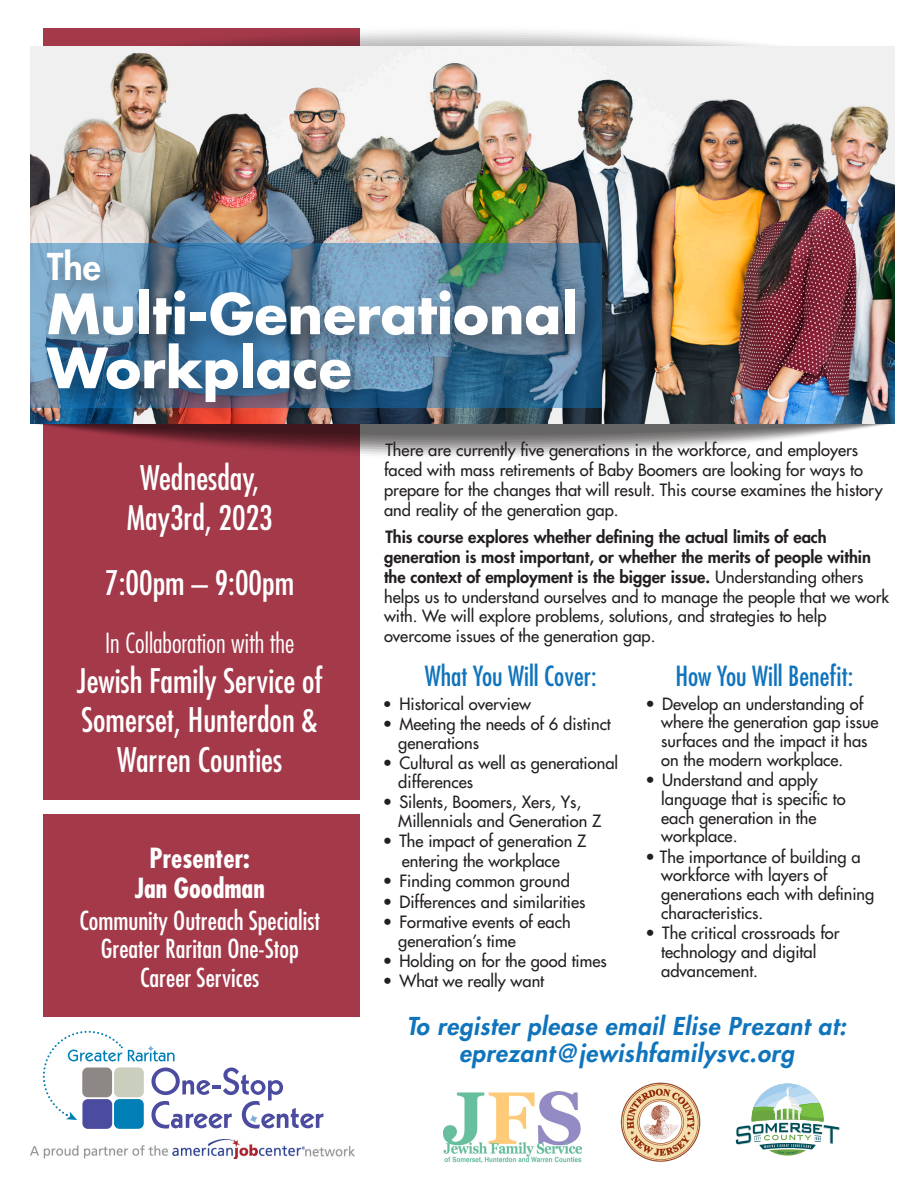
<style>
.page{position:relative;width:918px;height:1188px;background:#fff}
.page>*{position:absolute;margin:0;border:0;box-sizing:border-box;transform-origin:0 0}
.t1{font:700 54px/54px "Futura Std";color:#fff}
.t2{font:800 36px "Futura Std";color:#fff}
.t3{font:condensed 33px/39.6px "Futura Std";color:#fff;text-align:center}
.t4{font:condensed 27px "Futura Std";color:#1074bc}
.t5{font:300 condensed 27px "Futura Std";color:#fff}
.t6{font:700 condensed 27px/30px "Futura Std";color:#fff;text-align:center}
.t7{font:condensed 25.5px/28.5px "Futura Std";color:#fff;text-align:center}
.t8{font:italic 800 24px/27px "Futura Std";letter-spacing:.025em;color:#1074bc;text-align:center}
.t9{font:500 16.5px/18.8px "Futura Std";color:#231f20}
.s1{font-weight:800}
.s2{font-size:15.75px}
</style>
<div class="page">
<div style="left:44px;top:815px;width:316px;height:202px;background:#a4394a"></div>
<div style="left:44px;top:28px;width:316px;height:771px;background:#a4394a"></div>
<svg style="left:43px;top:424px;width:845px;height:39px"></svg>
<svg style="left:36px;top:28px;width:858px;height:19px"></svg>
<img style="left:30px;top:47px;width:864px;height:377px">
<img style="left:34px;top:237px;width:595px;height:201px">
<svg style="left:735px;top:1083px;width:105px;height:73px"></svg>
<svg style="left:42px;top:1030px;width:281px;height:99px"></svg>
<img style="left:30px;top:1140px;width:324px;height:19px">
<img style="left:620px;top:1082px;width:81px;height:80px">
<img style="left:444px;top:1092px;width:137px;height:70px">
<h2 class="t2" style="left:47px;top:244px;width:55px">The</h2>
<h1 class="t1" style="left:47px;top:286px;width:532px">Multi-Generational<br>Workplace</h1>
<h3 class="t3" style="left:127px;top:458px;width:148px">Wednesday,<br>May3rd, 2023</h3>
<h3 class="t3" style="left:105px;top:562px;width:190px">7:00pm – 9:00pm</h3>
<h3 class="t5" style="left:105px;top:627px;width:191px">In Collaboration with the</h3>
<h3 class="t3" style="left:77px;top:660px;width:248px">Jewish Family Service of<br>Somerset, Hunterdon &amp;<br>Warren Counties</h3>
<h3 class="t6" style="left:135px;top:844px;width:132px">Presenter:<br>Jan Goodman</h3>
<h3 class="t7" style="left:79px;top:906px;width:242px">Community Outreach Specialist<br>Greater Raritan One-Stop<br>Career Services</h3>
<p class="t9" style="left:384px;top:441px;width:500px;line-height:19.8px">There are currently five generations in the workforce, and employers faced with mass retirements of Baby Boomers are looking for ways to prepare for the changes that will result. This course examines the history and reality of the generation gap.</p>
<p class="t9" style="left:384px;top:527px;width:507px;line-height:19.8px"><span class="s1">This course explores whether defining the actual limits of each generation is most important, or whether the merits of people within the context of employment is the bigger issue.</span> Understanding others helps us to understand ourselves and to manage the people that we work with. We will explore problems, solutions, and strategies to help overcome issues of the generation gap.</p>
<h3 class="t4" style="left:425px;top:659px;width:173px">What You Will Cover:</h3>
<p class="t9" style="left:383px;top:694px;width:150px"><span class="s2">•</span> Historical overview</p>
<p class="t9" style="left:398px;top:714px;width:214px;text-indent:-16px">• Meeting the needs of 6 distinct generations</p>
<p class="t9" style="left:398px;top:753px;width:221px;text-indent:-16px">• Cultural as well as generational differences</p>
<p class="t9" style="left:398px;top:792px;width:204px;text-indent:-16px">• Silents, Boomers, Xers, Ys,<br>Millennials and Generation Z</p>
<p class="t9" style="left:383px;top:831px;width:205px;line-height:20.2px;text-align:center">• The impact of generation Z entering the workplace</p>
<p class="t9" style="left:383px;top:872px;width:189px">• Finding common ground</p>
<p class="t9" style="left:383px;top:892px;width:204px">• Differences and similarities</p>
<p class="t9" style="left:398px;top:912px;width:174px;text-indent:-16px">• Formative events of each generation’s time</p>
<p class="t9" style="left:383px;top:951px;width:226px">• Holding on for the good times</p>
<p class="t9" style="left:383px;top:972px;width:163px">• What we really want</p>
<h3 class="t4" style="left:675px;top:659px;width:180px">How You Will Benefit:</h3>
<p class="t9" style="left:661px;top:694px;width:219px;text-indent:-16px">• Develop an understanding of where the generation gap issue surfaces and the impact it has on the modern workplace.</p>
<p class="t9" style="left:661px;top:771px;width:186px;text-indent:-16px">• Understand and apply language that is specific to each generation in the workplace.</p>
<p class="t9" style="left:661px;top:847px;width:215px;text-indent:-16px">• The importance of building a workforce with layers of generations each with defining characteristics.</p>
<p class="t9" style="left:661px;top:924px;width:180px;text-indent:-16px">• The critical crossroads for technology and digital advancement.</p>
<h3 class="t8" style="left:407px;top:1013px;width:441px">To register please email Elise Prezant at: eprezant@jewishfamilysvc.org</h3>
</div>
